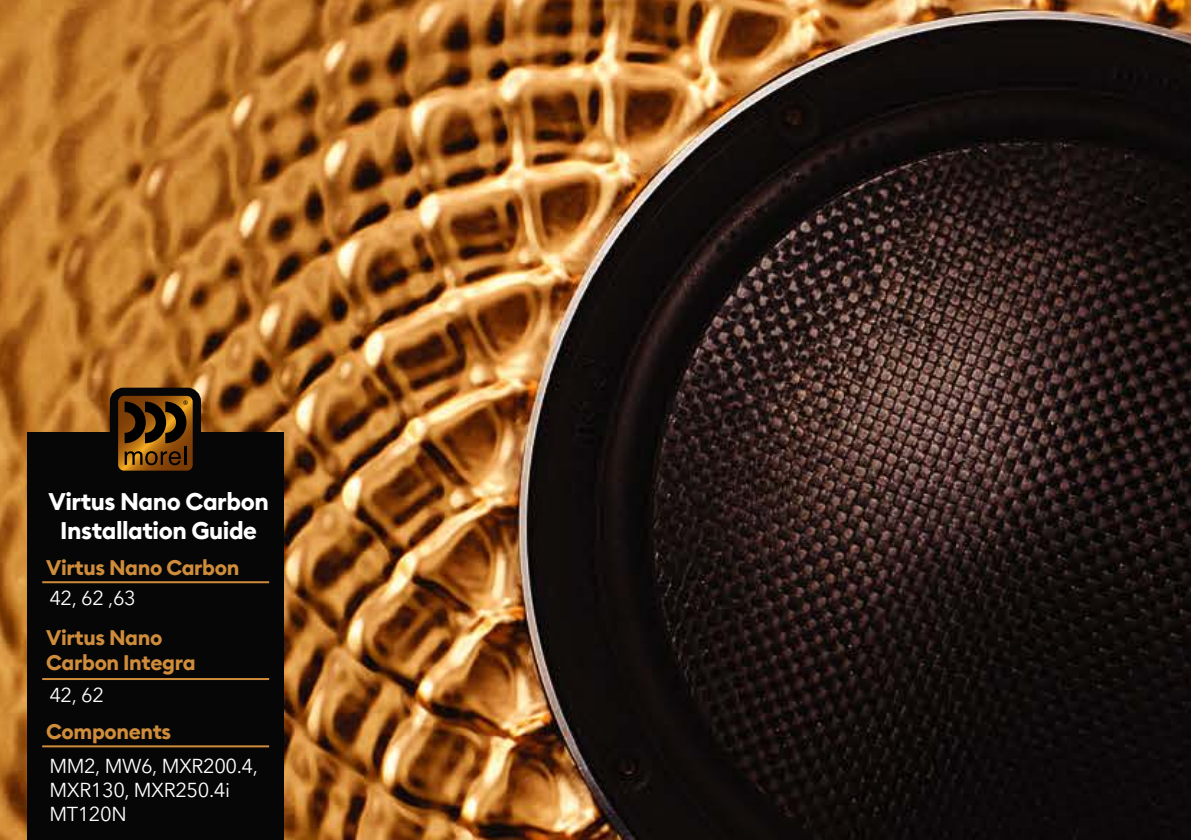
<style>
.page{position:relative;width:1191px;height:840px;background:#fff}
.page>*{position:absolute;margin:0;border:0;box-sizing:border-box;transform-origin:0 0}
.t1{font:700 24px/28.8px "Euclid Circular B";letter-spacing:-.02em;color:#fff;text-align:center}
.t2{font:700 21px/25.2px "Euclid Circular B";letter-spacing:-.02em;color:#cf8c3b}
.t3{font:20px/24px "Avenir Next Cyr";letter-spacing:-.02em;color:#fff}
</style>
<div class="page">
<img style="left:0;top:0;width:1191px;height:839px">
<div style="left:27px;top:432px;width:257px;height:407px;background:#070606"></div>
<div style="left:110px;top:387px;width:91px;height:91px;border:16px solid #070606;border-radius:6px"></div>
<svg style="left:118px;top:395px;width:75px;height:75px;background:#683d09"></svg>
<hr style="left:42px;top:581px;width:227px;height:2px;background:#cf8c3b">
<hr style="left:42px;top:677px;width:227px;height:2px;background:#cf8c3b">
<hr style="left:42px;top:745px;width:227px;height:2px;background:#cf8c3b">
<p class="t1" style="left:48px;top:487px;width:222px">Virtus Nano Carbon<br>Installation Guide</p>
<p class="t2" style="left:46px;top:554px;width:195px">Virtus Nano Carbon</p>
<p class="t3" style="left:49px;top:585px;width:88px">42, 62 ,63</p>
<p class="t2" style="left:46px;top:624px;width:151px">Virtus Nano<br>Carbon Integra</p>
<p class="t3" style="left:49px;top:682px;width:56px">42, 62</p>
<p class="t2" style="left:46px;top:718px;width:126px">Components</p>
<p class="t3" style="left:49px;top:754px;width:210px">MM2, MW6, MXR200.4,<br>MXR130, MXR250.4i<br>MT120N</p>
</div>
